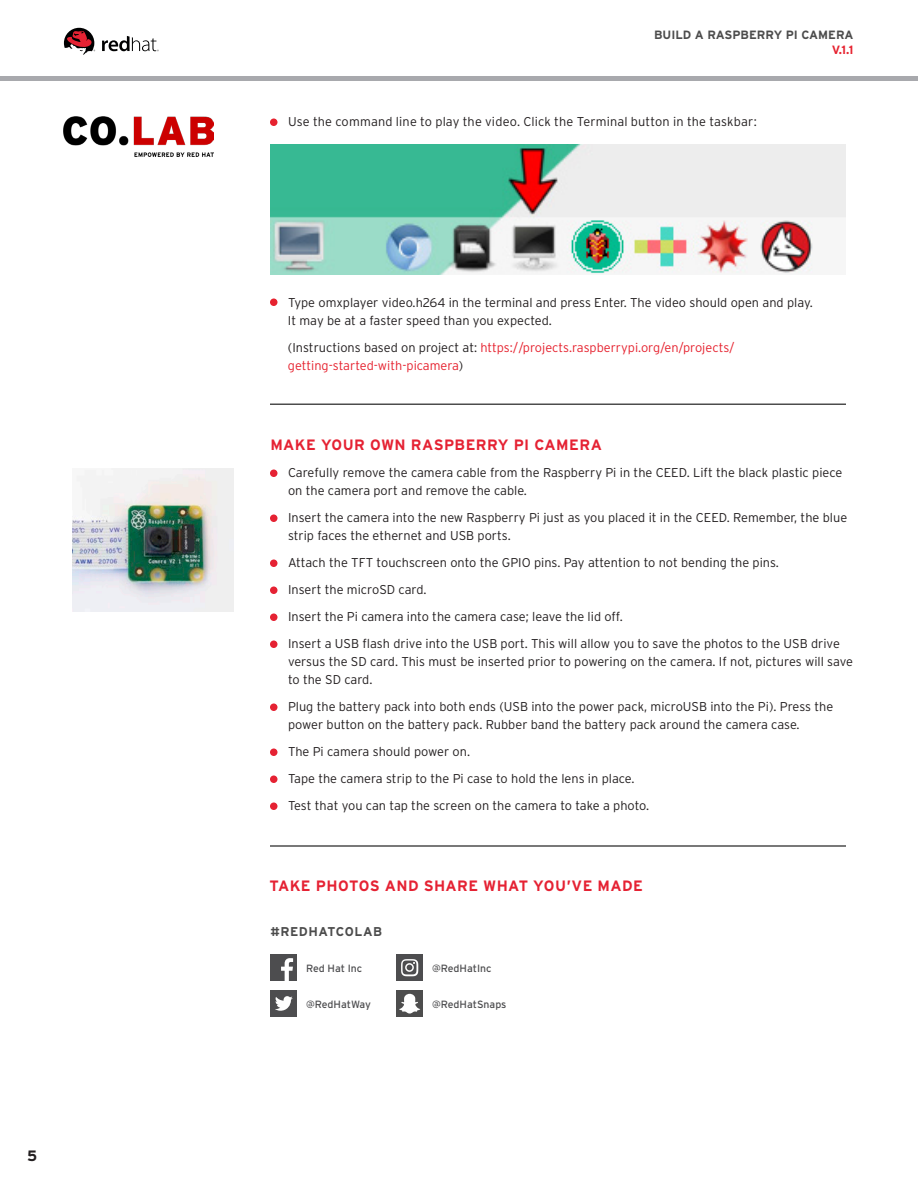
<style>
.page{position:relative;width:918px;height:1188px;background:#fff}
.page>*{position:absolute;margin:0;border:0;box-sizing:border-box;transform-origin:0 0}
.MAIN_subhead_1{font:700 15px "Interstate";letter-spacing:.025em;color:#e52233}
.t1{font:700 15px "Interstate";color:#231f20}
.Paragraph_Style_1{font:300 12.75px/18px "Interstate";color:#231f20}
.Paragraph_Style_1-2{font:300 12.75px/18px "Interstate";color:#e6222f}
.MAIN_subhead_2{font:300 12.75px "Interstate";letter-spacing:.01em;color:#231f20}
.MAIN_subhead_1-2{font:700 12.75px "Interstate";letter-spacing:.035em;color:#4c4c4c}
.t2{font:700 12px "Interstate";color:#4c4c4c}
.t3{font:700 12px "Interstate";color:#e6222f}
.t4{font:10.5px "Interstate";color:#4d4d4f}
.s1{color:#231f20}
</style>
<div class="page">
<div style="left:0;top:76px;width:918px;height:5px;background:#a8a9ad"></div>
<svg style="left:102px;top:36px;width:57px;height:15px"></svg>
<svg style="left:64px;top:28px;width:31px;height:27px"></svg>
<img style="left:270px;top:144px;width:576px;height:130px">
<hr style="left:270px;top:404px;width:576px;height:1px;background:#4c4c4c">
<img style="left:72px;top:468px;width:162px;height:144px">
<hr style="left:270px;top:845px;width:576px;height:2px;background:#4c4c4c">
<img style="left:63px;top:117px;width:150px;height:39px">
<div style="left:270px;top:118px;width:8px;height:8px;background:#e6222f;border-radius:50%"></div>
<div style="left:270px;top:298px;width:8px;height:8px;background:#e6222f;border-radius:50%"></div>
<div style="left:270px;top:470px;width:8px;height:7px;background:#e52233;border-radius:50%"></div>
<div style="left:270px;top:514px;width:8px;height:8px;background:#e52233;border-radius:50%"></div>
<div style="left:270px;top:560px;width:8px;height:7px;background:#e52233;border-radius:50%"></div>
<div style="left:270px;top:586px;width:8px;height:8px;background:#e52233;border-radius:50%"></div>
<div style="left:270px;top:614px;width:8px;height:7px;background:#e52233;border-radius:50%"></div>
<div style="left:270px;top:640px;width:8px;height:8px;background:#e52233;border-radius:50%"></div>
<div style="left:270px;top:704px;width:8px;height:7px;background:#e52233;border-radius:50%"></div>
<div style="left:270px;top:748px;width:8px;height:8px;background:#e52233;border-radius:50%"></div>
<div style="left:270px;top:776px;width:8px;height:7px;background:#e52233;border-radius:50%"></div>
<div style="left:270px;top:802px;width:8px;height:8px;background:#e52233;border-radius:50%"></div>
<svg style="left:270px;top:954px;width:27px;height:27px"></svg>
<svg style="left:396px;top:990px;width:27px;height:27px"></svg>
<svg style="left:270px;top:990px;width:27px;height:27px"></svg>
<svg style="left:396px;top:954px;width:27px;height:27px"></svg>
<p class="t1" style="left:27px;top:1147px;width:12px">5</p>
<p class="t2" style="left:654px;top:28px;width:201px">BUILD A RASPBERRY PI CAMERA</p>
<p class="t3" style="left:832px;top:43px;width:23px">V.1.1</p>
<p class="MAIN_subhead_2" style="left:288px;top:114px;width:470px">Use the command line to play the video. Click the Terminal button in the taskbar:</p>
<p class="Paragraph_Style_1" style="left:288px;top:294px;width:526px">Type omxplayer video.h264 in the terminal and press Enter. The video should open and play.<br>It may be at a faster speed than you expected.</p>
<p class="Paragraph_Style_1-2" style="left:288px;top:339px;width:448px"><span class="s1">(Instructions based on project at:</span> https://projects.raspberrypi.org/en/projects/ getting-started-with-picamera<span class="s1">)</span></p>
<p class="MAIN_subhead_1" style="left:270px;top:436px;width:333px">MAKE YOUR OWN RASPBERRY PI CAMERA</p>
<p class="Paragraph_Style_1" style="left:288px;top:463px;width:556px">Carefully remove the camera cable from the Raspberry Pi in the CEED. Lift the black plastic piece on the camera port and remove the cable.</p>
<p class="Paragraph_Style_1" style="left:288px;top:508px;width:561px">Insert the camera into the new Raspberry Pi just as you placed it in the CEED. Remember, the blue strip faces the ethernet and USB ports.</p>
<p class="Paragraph_Style_1" style="left:288px;top:553px;width:493px">Attach the TFT touchscreen onto the GPIO pins. Pay attention to not bending the pins.</p>
<p class="Paragraph_Style_1" style="left:288px;top:580px;width:140px">Insert the microSD card.</p>
<p class="Paragraph_Style_1" style="left:288px;top:607px;width:336px">Insert the Pi camera into the camera case; leave the lid off.</p>
<p class="Paragraph_Style_1" style="left:288px;top:634px;width:567px">Insert a USB flash drive into the USB port. This will allow you to save the photos to the USB drive versus the SD card. This must be inserted prior to powering on the camera. If not, pictures will save to the SD card.</p>
<p class="Paragraph_Style_1" style="left:288px;top:697px;width:547px">Plug the battery pack into both ends (USB into the power pack, microUSB into the Pi). Press the power button on the battery pack. Rubber band the battery pack around the camera case.</p>
<p class="Paragraph_Style_1" style="left:288px;top:742px;width:184px">The Pi camera should power on.</p>
<p class="Paragraph_Style_1" style="left:288px;top:769px;width:348px">Tape the camera strip to the Pi case to hold the lens in place.</p>
<p class="Paragraph_Style_1" style="left:288px;top:796px;width:363px">Test that you can tap the screen on the camera to take a photo.</p>
<p class="MAIN_subhead_1" style="left:269px;top:877px;width:375px">TAKE PHOTOS AND SHARE WHAT YOU’VE MADE</p>
<p class="MAIN_subhead_1-2" style="left:270px;top:924px;width:113px">#REDHATCOLAB</p>
<p class="t4" style="left:306px;top:962px;width:58px">Red Hat Inc</p>
<p class="t4" style="left:306px;top:998px;width:67px">@RedHatWay</p>
<p class="t4" style="left:432px;top:962px;width:61px">@RedHatInc</p>
<p class="t4" style="left:432px;top:998px;width:76px">@RedHatSnaps</p>
</div>
